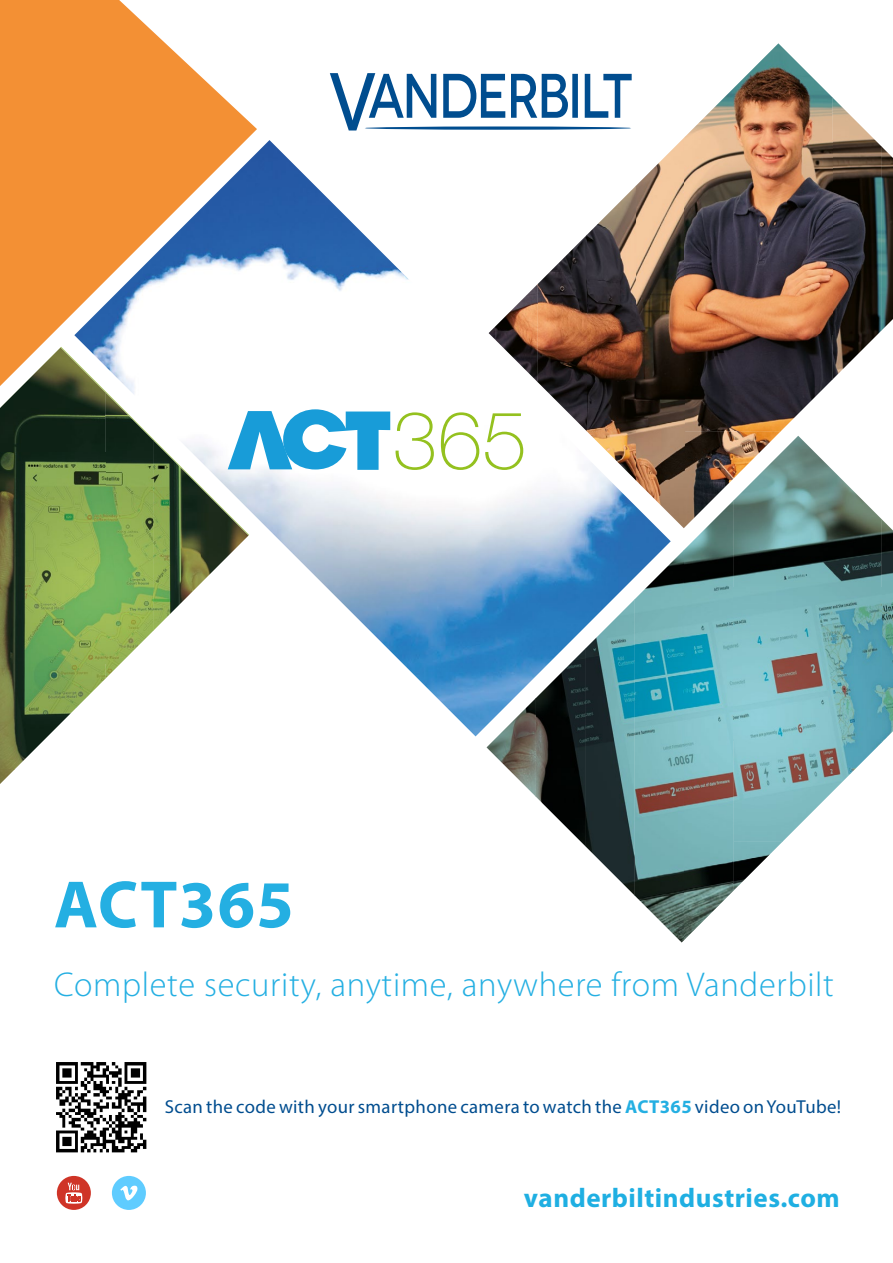
<style>
.page{position:relative;width:893px;height:1263px;background:#fff}
.page>*{position:absolute;margin:0;border:0;box-sizing:border-box;transform-origin:0 0}
.t1{font:700 67.5px "Myriad Pro";letter-spacing:.02em;color:#24afe2}
.t2{font:300 34.5px "Myriad Pro";letter-spacing:.02em;color:#24afe2}
.t3{font:700 27px "Myriad Pro";letter-spacing:.02em;color:#1fafe2}
.t4{font:18.75px "Myriad Pro";letter-spacing:.02em;color:#004d8f}
.s1{font-weight:700;color:#24afe2}
</style>
<div class="page">
<svg style="left:330px;top:73px;width:302px;height:57px"></svg>
<svg style="left:365px;top:126px;width:266px;height:4px"></svg>
<img style="left:248px;top:140px;width:423px;height:596px">
<svg style="left:0;top:0;width:257px;height:386px;fill:#f39034"></svg>
<img style="left:734px;top:436px;width:148px;height:405px">
<img style="left:684px;top:500px;width:50px;height:440px">
<img style="left:881px;top:519px;width:12px;height:224px">
<img style="left:634px;top:550px;width:50px;height:392px">
<img style="left:585px;top:599px;width:50px;height:297px">
<img style="left:536px;top:648px;width:49px;height:198px">
<img style="left:487px;top:698px;width:49px;height:99px">
<img style="left:733px;top:841px;width:50px;height:50px">
<svg style="left:0;top:347px;width:249px;height:188px"></svg>
<img style="left:0;top:348px;width:106px;height:421px">
<img style="left:105px;top:392px;width:48px;height:287px">
<img style="left:153px;top:440px;width:48px;height:191px">
<img style="left:201px;top:488px;width:47px;height:95px">
<img style="left:0;top:769px;width:15px;height:15px">
<img style="left:685px;top:43px;width:147px;height:388px">
<img style="left:636px;top:137px;width:49px;height:343px">
<img style="left:832px;top:97px;width:50px;height:283px">
<img style="left:587px;top:186px;width:49px;height:294px">
<img style="left:881px;top:146px;width:12px;height:184px">
<img style="left:537px;top:235px;width:50px;height:196px">
<img style="left:489px;top:284px;width:49px;height:98px">
<img style="left:685px;top:431px;width:96px;height:49px">
<img style="left:636px;top:480px;width:96px;height:48px">
<svg style="left:228px;top:409px;width:206px;height:61px"></svg>
<svg style="left:441px;top:412px;width:38px;height:58px"></svg>
<svg style="left:485px;top:413px;width:38px;height:57px"></svg>
<img style="left:56px;top:1062px;width:91px;height:91px">
<svg style="left:57px;top:1176px;width:34px;height:34px"></svg>
<div style="left:112px;top:1176px;width:34px;height:34px;background:#5fccff;border-radius:50%"></div>
<svg style="left:120px;top:1185px;width:18px;height:15px"></svg>
<h1 class="t1" style="left:54px;top:860px;width:241px">ACT365</h1>
<h2 class="t2" style="left:54px;top:964px;width:781px">Complete security, anytime, anywhere from Vanderbilt</h2>
<p class="t4" style="left:165px;top:1095px;width:678px">Scan the code with your smartphone camera to watch the <span class="s1">ACT365</span> video on YouTube!</p>
<h3 class="t3" style="left:524px;top:1180px;width:317px">vanderbiltindustries.com</h3>
</div>
